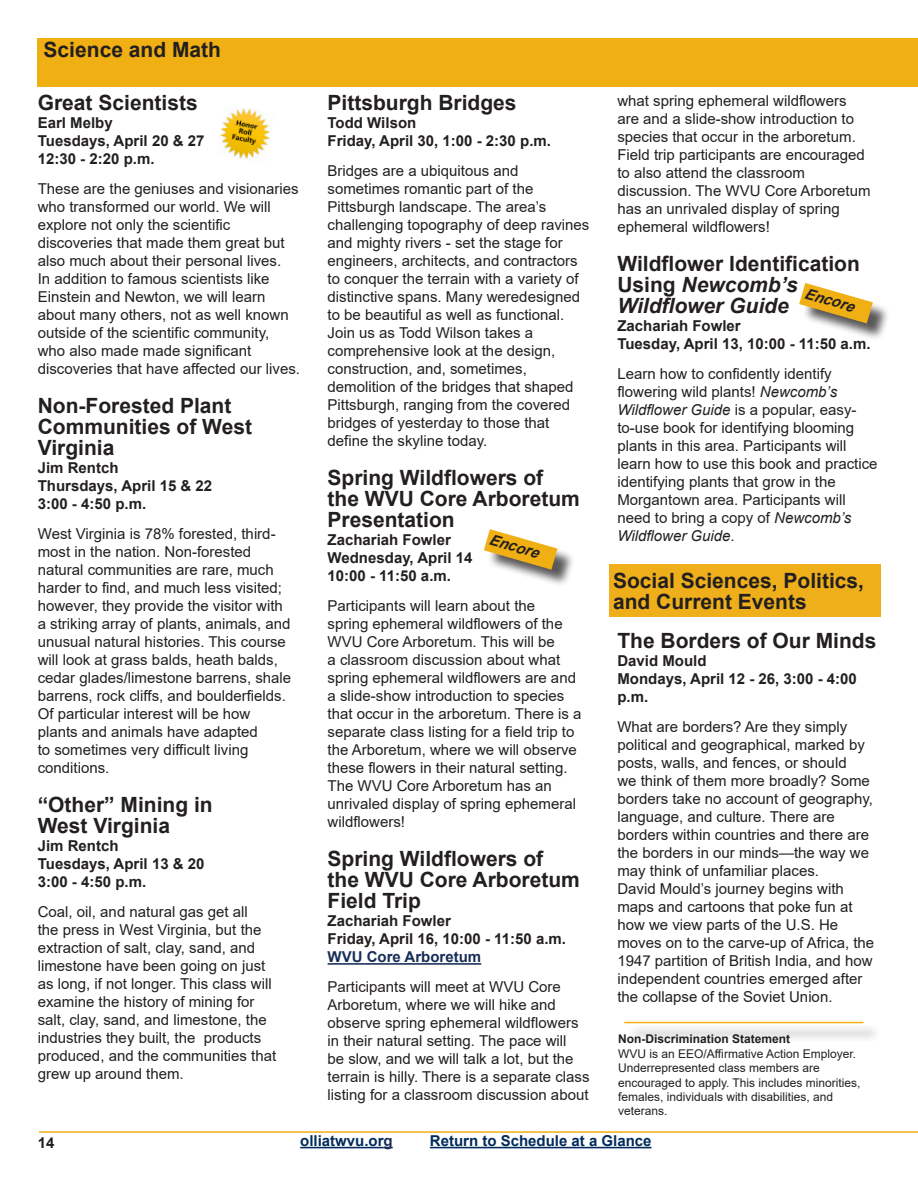
<style>
.page{position:relative;width:918px;height:1188px;background:#fff}
.page>*{position:absolute;margin:0;border:0;box-sizing:border-box;transform-origin:0 0}
.Heading_1{font:700 21px/21px "Arial";color:#231f20}
.Heading_1-2{font:15px/18px "Arial";color:#231f20}
.Heading_1-3{font:700 15px/18px "Arial";color:#231f20}
.t1{font:700 15px "Arial";color:#002b5c}
.Paragraph_Style_1{font:700 15px "Arial";color:#182e58}
.Paragraph_Style_1-2{font:italic 700 15px "Arial";color:#231f20}
.Paragraph_Style_1-3{font:12px/14.4px "Arial";color:#231f20}
.Heading_1-4{font:700 12px "Arial";color:#231f20}
.s1{font-style:italic}
.s2{color:#182e58}
</style>
<div class="page">
<div style="left:38px;top:38px;width:880px;height:48px;background:#f0af13"></div>
<div style="left:803px;top:286px;width:88px;height:55px;background:#231f20;opacity:.75"></div>
<svg style="left:799px;top:283px;width:74px;height:40px"></svg>
<img style="left:220px;top:108px;width:50px;height:52px">
<hr style="left:328px;top:963px;width:153px;height:2px;background:#182e58">
<div style="left:487px;top:533px;width:88px;height:55px;background:#231f20;opacity:.75"></div>
<svg style="left:484px;top:529px;width:73px;height:41px"></svg>
<div style="left:609px;top:564px;width:271px;height:53px;background:#eeaf1b"></div>
<div style="left:628px;top:1024px;width:253px;height:18px;background:#f0f0f0"></div>
<hr style="left:624px;top:1022px;width:239px;height:1px;background:#f0af13">
<hr style="left:39px;top:1131px;width:879px;height:2px;background:#f0af13">
<hr style="left:300px;top:1147px;width:84px;height:1px;background:#002b5c">
<hr style="left:430px;top:1147px;width:222px;height:1px;background:#002b5c">
<p class="Heading_1" style="left:44px;top:40px;width:179px">Science and Math</p>
<p class="Heading_1" style="left:38px;top:93px;width:161px">Great Scientists</p>
<p class="Heading_1-3" style="left:38px;top:114px;width:77px">Earl Melby</p>
<p class="Heading_1-3" style="left:38px;top:132px;width:168px">Tuesdays, April 20 &amp; 27</p>
<p class="Heading_1-3" style="left:38px;top:150px;width:118px">12:30 - 2:20 p.m.</p>
<p class="Heading_1-2" style="left:38px;top:180px;width:264px">These are the geniuses and visionaries who transformed our world. We will explore not only the scientific discoveries that made them great but also much about their personal lives.<br>In addition to famous scientists like Einstein and Newton, we will learn about many others, not as well known outside of the scientific community, who also made made significant discoveries that have affected our lives.</p>
<p class="Heading_1" style="left:38px;top:396px;width:216px">Non-Forested Plant<br>Communities of West<br>Virginia</p>
<p class="Heading_1-3" style="left:38px;top:459px;width:82px">Jim Rentch</p>
<p class="Heading_1-3" style="left:38px;top:477px;width:176px">Thursdays, April 15 &amp; 22</p>
<p class="Heading_1-3" style="left:38px;top:495px;width:110px">3:00 - 4:50 p.m.</p>
<p class="Heading_1-2" style="left:38px;top:525px;width:255px">West Virginia is 78% forested, third&shy;most in the nation. Non-forested natural communities are rare, much harder to find, and much less visited; however, they provide the visitor with a striking array of plants, animals, and unusual natural histories. This course will look at grass balds, heath balds, cedar glades/limestone barrens, shale barrens, rock cliffs, and boulderfields.<br>Of particular interest will be how plants and animals have adapted<br>to sometimes very difficult living conditions.</p>
<p class="Heading_1" style="left:38px;top:795px;width:177px">“Other” Mining in</p>
<p class="Heading_1" style="left:38px;top:816px;width:134px">West Virginia</p>
<p class="Heading_1-3" style="left:38px;top:837px;width:82px">Jim Rentch</p>
<p class="Heading_1-3" style="left:38px;top:855px;width:168px">Tuesdays, April 13 &amp; 20</p>
<p class="Heading_1-3" style="left:38px;top:873px;width:110px">3:00 - 4:50 p.m.</p>
<p class="Heading_1-2" style="left:38px;top:903px;width:240px">Coal, oil, and natural gas get all<br>the press in West Virginia, but the extraction of salt, clay, sand, and limestone have been going on just as long, if not longer. This class will examine the history of mining for salt, clay, sand, and limestone, the industries they built, the products produced, and the communities that grew up around them.</p>
<p class="Heading_1" style="left:328px;top:93px;width:191px">Pittsburgh Bridges</p>
<p class="Heading_1-3" style="left:328px;top:114px;width:90px">Todd Wilson</p>
<p class="Heading_1-3" style="left:328px;top:132px;width:225px">Friday, April 30, 1:00 - 2:30 p.m.</p>
<p class="Heading_1-2" style="left:328px;top:162px;width:263px">Bridges are a ubiquitous and sometimes romantic part of the Pittsburgh landscape. The area’s challenging topography of deep ravines and mighty rivers - set the stage for engineers, architects, and contractors to conquer the terrain with a variety of distinctive spans. Many weredesigned to be beautiful as well as functional.<br>Join us as Todd Wilson takes a comprehensive look at the design,</p>
<p class="Heading_1-2" style="left:328px;top:360px;width:247px">construction, and, sometimes, demolition of the bridges that shaped Pittsburgh, ranging from the covered bridges of yesterday to those that define the skyline today.</p>
<p class="Heading_1" style="left:328px;top:468px;width:254px">Spring Wildflowers of the WVU Core Arboretum<br>Presentation</p>
<p class="Heading_1-3" style="left:328px;top:531px;width:125px">Zachariah Fowler</p>
<p class="Heading_1-3" style="left:328px;top:549px;width:146px">Wednesday, April 14</p>
<p class="Heading_1-3" style="left:328px;top:567px;width:125px">10:00 - 11:50 a.m.</p>
<p class="Heading_1-2" style="left:328px;top:597px;width:256px">Participants will learn about the<br>spring ephemeral wildflowers of the WVU Core Arboretum. This will be<br>a classroom discussion about what spring ephemeral wildflowers are and a slide-show introduction to species that occur in the arboretum. There is a separate class listing for a field trip to the Arboretum, where we will observe these flowers in their natural setting.<br>The WVU Core Arboretum has an unrivaled display of spring ephemeral wildflowers!</p>
<p class="Heading_1" style="left:328px;top:849px;width:254px">Spring Wildflowers of the WVU Core Arboretum<br>Field Trip</p>
<p class="Heading_1-3" style="left:328px;top:912px;width:125px">Zachariah Fowler</p>
<p class="Heading_1-3" style="left:328px;top:930px;width:240px">Friday, April 16, 10:00 - 11:50 a.m.</p>
<p class="Paragraph_Style_1" style="left:328px;top:946px;width:155px">WVU Core Arboretum</p>
<p class="Heading_1-2" style="left:328px;top:978px;width:264px">Participants will meet at WVU Core Arboretum, where we will hike and observe spring ephemeral wildflowers in their natural setting. The pace will<br>be slow, and we will talk a lot, but the terrain is hilly. There is a separate class listing for a classroom discussion about</p>
<p class="Paragraph_Style_1-2" style="left:493px;top:529px;width:52px;rotate:16deg">Encore</p>
<p class="Heading_1-2" style="left:617px;top:92px;width:255px">what spring ephemeral wildflowers are and a slide-show introduction to species that occur in the arboretum.<br>Field trip participants are encouraged to also attend the classroom discussion. The WVU Core Arboretum has an unrivaled display of spring ephemeral wildflowers!</p>
<p class="Heading_1" style="left:617px;top:253px;width:244px">Wildflower Identification<br>Using <span class="s1">Newcomb’s<br>Wildflower Guide</span></p>
<p class="Heading_1-3" style="left:617px;top:317px;width:125px">Zachariah Fowler</p>
<p class="Heading_1-3" style="left:617px;top:335px;width:255px">Tuesday, April 13, 10:00 - 11:50 a.m.</p>
<p class="Heading_1-2" style="left:617px;top:365px;width:262px">Learn how to confidently identify flowering wild plants! <span class="s1">Newcomb’s Wildflower Guide</span> is a popular, easy&shy;to-use book for identifying blooming plants in this area. Participants will learn how to use this book and practice identifying plants that grow in the Morgantown area. Participants will need to bring a copy of <span class="s1">Newcomb’s Wildflower Guide</span>.</p>
<p class="Paragraph_Style_1-2" style="left:808px;top:283px;width:52px;rotate:16deg">Encore</p>
<p class="Heading_1" style="left:613px;top:570px;width:252px">Social Sciences, Politics, and Current Events</p>
<p class="Heading_1" style="left:617px;top:631px;width:261px">The Borders of Our Minds</p>
<p class="Heading_1-3" style="left:617px;top:652px;width:91px">David Mould</p>
<p class="Heading_1-3" style="left:617px;top:670px;width:241px">Mondays, April 12 - 26, 3:00 - 4:00 p.m.</p>
<p class="Heading_1-2" style="left:617px;top:718px;width:257px">What are borders? Are they simply political and geographical, marked by posts, walls, and fences, or should<br>we think of them more broadly? Some borders take no account of geography, language, and culture. There are borders within countries and there are the borders in our minds—the way we may think of unfamiliar places.</p>
<p class="Heading_1-2" style="left:617px;top:880px;width:258px">David Mould’s journey begins with maps and cartoons that poke fun at how we view parts of the U.S. He moves on to the carve-up of Africa, the 1947 partition of British India, and how independent countries emerged after the collapse of the Soviet Union.</p>
<p class="Heading_1-4" style="left:618px;top:1031px;width:174px">Non-Discrimination Statement</p>
<p class="Paragraph_Style_1-3" style="left:618px;top:1046px;width:244px">WVU is an EEO/Affirmative Action Employer.<br>Underrepresented class members are encouraged to apply. This includes minorities, females, individuals with disabilities, and veterans.</p>
<p class="Heading_1-3" style="left:38px;top:1134px;width:18px">14</p>
<p class="t1" style="left:300px;top:1130px;width:94px">olliatwvu.or<span class="s2">g</span></p>
<p class="t1" style="left:430px;top:1130px;width:223px">Return to Schedule at a Glance</p>
</div>
